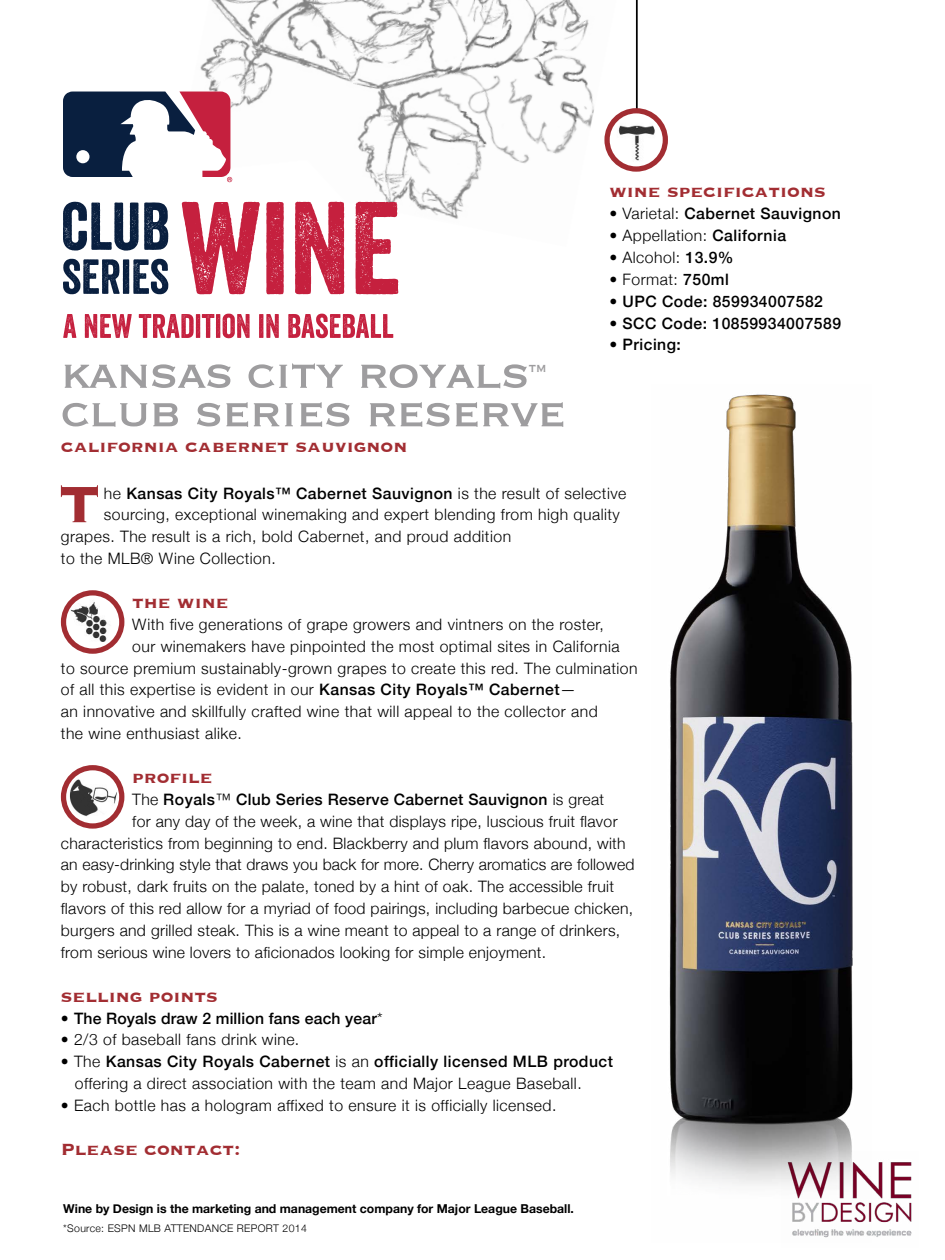
<style>
.page{position:relative;width:945px;height:1260px;background:#fff}
.page>*{position:absolute;margin:0;border:0;box-sizing:border-box;transform-origin:0 0}
.t1{font:700 66.85px "Copperplate";color:#a22d32}
.t2{font:52.5px "Copperplate";letter-spacing:-.03em;color:#9e9d9f}
.t3{font:22.75px "Copperplate";color:#9e9d9f}
.t4{font:700 21px "Copperplate";color:#a22d32}
.t5{font:300 15.75px/21.9px "Helvetica Neue";letter-spacing:.03em;color:#000}
.t6{font:500 15.75px "Helvetica Neue";letter-spacing:.03em;color:#000}
.t7{font:300 15.75px "Helvetica Neue";letter-spacing:.01em;color:#000}
.t8{font:500 15.75px "Helvetica Neue";letter-spacing:.01em;color:#000}
.t9{font:700 12.25px "Helvetica Neue";color:#000}
.t10{font:300 10.5px "Helvetica Neue";letter-spacing:.03em;color:#000}
.s1{font-weight:300}
.s2{font-weight:500}
</style>
<div class="page">
<svg style="left:64px;top:593px;width:58px;height:58px"></svg>
<div style="left:61px;top:590px;width:63px;height:64px;border:5px solid #a22d32;border-radius:50%"></div>
<img style="left:69px;top:597px;width:44px;height:49px">
<svg style="left:64px;top:768px;width:58px;height:58px"></svg>
<div style="left:61px;top:765px;width:63px;height:64px;border:5px solid #a22d32;border-radius:50%"></div>
<img style="left:69px;top:780px;width:48px;height:41px">
<img style="left:179px;top:0;width:438px;height:219px">
<hr style="left:636px;top:0;width:2px;height:160px;background:#000">
<svg style="left:607px;top:111px;width:58px;height:58px"></svg>
<div style="left:604px;top:108px;width:64px;height:64px;border:5px solid #a22d32;border-radius:50%"></div>
<img style="left:616px;top:123px;width:40px;height:41px">
<img style="left:871px;top:1162px;width:41px;height:75px">
<img style="left:669px;top:394px;width:202px;height:844px">
<svg style="left:63px;top:314px;width:330px;height:24px"></svg>
<svg style="left:63px;top:92px;width:169px;height:90px"></svg>
<svg style="left:182px;top:202px;width:216px;height:92px"></svg>
<svg style="left:63px;top:259px;width:105px;height:35px"></svg>
<svg style="left:63px;top:202px;width:105px;height:49px"></svg>
<h3 class="t4" style="left:609px;top:178px;width:218px">wine specifications</h3>
<p class="t6" style="left:609px;top:201px;width:233px">• <span class="s1">Varietal:</span> Cabernet Sauvignon</p>
<p class="t5" style="left:609px;top:223px;width:178px"><span class="s2">•</span> Appellation: <span class="s2">California</span></p>
<p class="t5" style="left:609px;top:245px;width:126px"><span class="s2">•</span> Alcohol: <span class="s2">13.9%</span></p>
<p class="t5" style="left:609px;top:267px;width:121px"><span class="s2">•</span> Format: <span class="s2">750ml</span></p>
<p class="t6" style="left:609px;top:288px;width:215px">• UPC Code: 859934007582</p>
<p class="t6" style="left:609px;top:310px;width:233px">• SCC Code: 10859934007589</p>
<p class="t6" style="left:609px;top:332px;width:73px">• Pricing:</p>
<h2 class="t2" style="left:61px;top:339px;width:471px">kansas city royals</h2>
<h3 class="t3" style="left:529px;top:356px;width:19px">™</h3>
<h2 class="t2" style="left:61px;top:378px;width:507px">club series reserve</h2>
<h3 class="t4" style="left:61px;top:432px;width:348px">california cabernet sauvignon</h3>
<h1 class="t1" style="left:59px;top:460px;width:42px">T</h1>
<p class="t6" style="left:104px;top:480px;width:524px"><span class="s1">he</span> Kansas City Royals™ Cabernet Sauvignon <span class="s1">is the result of selective</span></p>
<p class="t5" style="left:104px;top:503px;width:518px">sourcing, exceptional winemaking and expert blending from high quality</p>
<p class="t5" style="left:61px;top:525px;width:452px">grapes. The result is a rich, bold Cabernet, and proud addition</p>
<p class="t5" style="left:61px;top:547px;width:216px">to the MLB® Wine Collection.</p>
<h3 class="t4" style="left:132px;top:588px;width:98px">the wine</h3>
<p class="t5" style="left:132px;top:612px;width:473px">With five generations of grape growers and vintners on the roster,</p>
<p class="t5" style="left:132px;top:634px;width:489px">our winemakers have pinpointed the most optimal sites in California</p>
<p class="t5" style="left:61px;top:656px;width:578px">to source premium sustainably-grown grapes to create this red. The culmination</p>
<p class="t5" style="left:61px;top:678px;width:517px">of all this expertise is evident in our <span class="s2">Kansas City Royals™ Cabernet</span>—</p>
<p class="t5" style="left:61px;top:700px;width:538px">an innovative and skillfully crafted wine that will appeal to the collector and</p>
<p class="t5" style="left:61px;top:722px;width:182px">the wine enthusiast alike.</p>
<h3 class="t4" style="left:132px;top:763px;width:82px">profile</h3>
<p class="t6" style="left:132px;top:787px;width:473px"><span class="s1">The</span> Royals<span class="s1">™</span> Club Series Reserve Cabernet Sauvignon <span class="s1">is great</span></p>
<p class="t5" style="left:132px;top:809px;width:487px">for any day of the week, a wine that displays ripe, luscious fruit flavor</p>
<p class="t5" style="left:61px;top:831px;width:566px">characteristics from beginning to end. Blackberry and plum flavors abound, with</p>
<p class="t7" style="left:61px;top:852px;width:575px">an easy-drinking style that draws you back for more. Cherry aromatics are followed</p>
<p class="t5" style="left:61px;top:875px;width:555px">by robust, dark fruits on the palate, toned by a hint of oak. The accessible fruit</p>
<p class="t5" style="left:61px;top:897px;width:574px">flavors of this red allow for a myriad of food pairings, including barbecue chicken,</p>
<p class="t5" style="left:61px;top:918px;width:561px">burgers and grilled steak. This is a wine meant to appeal to a range of drinkers,</p>
<p class="t5" style="left:61px;top:940px;width:487px">from serious wine lovers to aficionados looking for simple enjoyment.</p>
<h3 class="t4" style="left:61px;top:982px;width:158px">selling points</h3>
<p class="t8" style="left:61px;top:1005px;width:323px">• The Royals draw 2 million fans each year<span class="s1">*</span></p>
<p class="t5" style="left:61px;top:1028px;width:240px"><span class="s2">•</span> 2/3 of baseball fans drink wine.</p>
<p class="t5" style="left:75px;top:1050px;width:540px;text-indent:-14px"><span class="s2">•</span> The <span class="s2">Kansas City Royals Cabernet</span> is an <span class="s2">officially licensed MLB product </span>offering a direct association with the team and Major League Baseball.</p>
<p class="t5" style="left:61px;top:1093px;width:497px">• Each bottle has a hologram affixed to ensure it is officially licensed.</p>
<h3 class="t4" style="left:61px;top:1135px;width:181px">Please contact:</h3>
<p class="t9" style="left:63px;top:1199px;width:512px">Wine by Design is the marketing and management company for Major League Baseball.</p>
<p class="t10" style="left:63px;top:1220px;width:245px">*Source: ESPN MLB ATTENDANCE REPORT 2014</p>
</div>
